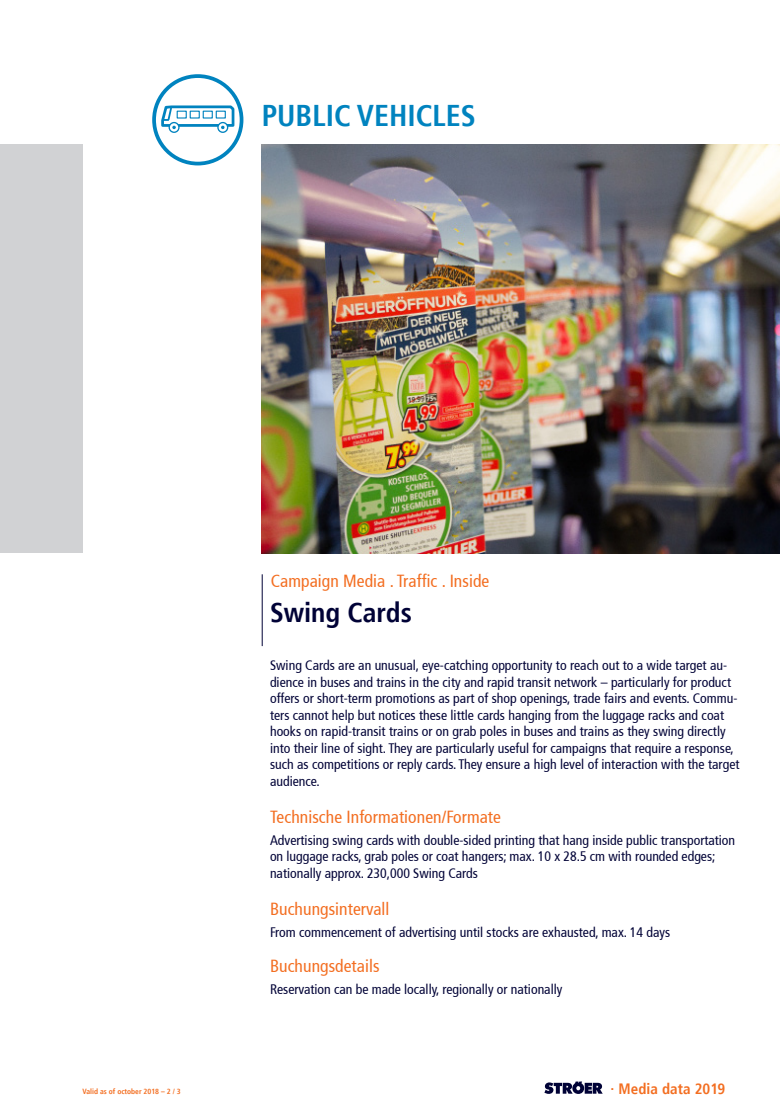
<style>
.page{position:relative;width:780px;height:1117px;background:#fff}
.page>*{position:absolute;margin:0;border:0;box-sizing:border-box;transform-origin:0 0}
.t1{font:700 condensed 30px "Stroeer Frutiger";color:#0083bf}
.t2{font:700 condensed 27.5px "Stroeer Frutiger";color:#000236}
.t3{font:condensed 17.5px "Stroeer Frutiger";letter-spacing:.005em;color:#f36e21}
.t4{font:700 condensed 15px "Stroeer Frutiger";letter-spacing:.005em;color:#f36e21}
.t5{font:condensed 13.75px/16.5px "Stroeer Frutiger";color:#000236}
.t6{font:700 condensed 7.5px "Stroeer Frutiger";color:#f36e21}
</style>
<div class="page">
<div style="left:0;top:145px;width:83px;height:408px;background:#d1d2d4"></div>
<hr style="left:262px;top:574px;width:1px;height:72px;background:#000236">
<div style="left:152px;top:74px;width:91px;height:91px;border:4px solid #0083bf;border-radius:50%"></div>
<div style="left:168px;top:122px;width:11px;height:11px;border:1px solid #0083bf;border-radius:50%"></div>
<div style="left:217px;top:122px;width:11px;height:11px;border:1px solid #0083bf;border-radius:50%"></div>
<svg style="left:161px;top:104px;width:75px;height:25px"></svg>
<div style="left:177px;top:111px;width:10px;height:7px;border:1px solid #0083bf"></div>
<div style="left:190px;top:111px;width:10px;height:7px;border:1px solid #0083bf"></div>
<div style="left:203px;top:111px;width:10px;height:7px;border:1px solid #0083bf"></div>
<div style="left:216px;top:111px;width:10px;height:7px;border:1px solid #0083bf"></div>
<img style="left:262px;top:145px;width:518px;height:408px">
<svg style="left:544px;top:1081px;width:58px;height:12px"></svg>
<h1 class="t1" style="left:262px;top:97px;width:215px">PUBLIC VEHICLES</h1>
<p class="t3" style="left:271px;top:571px;width:220px">Campaign Media . Traffic . Inside</p>
<h2 class="t2" style="left:270px;top:595px;width:143px">Swing Cards</h2>
<p class="t5" style="left:270px;top:657px;width:471px">Swing Cards are an unusual, eye-catching opportunity to reach out to a wide target au&shy;dience in buses and trains in the city and rapid transit network – particularly for product offers or short-term promotions as part of shop openings, trade fairs and events. Commu&shy;ters cannot help but notices these little cards hanging from the luggage racks and coat hooks on rapid-transit trains or on grab poles in buses and trains as they swing directly into their line of sight. They are particularly useful for campaigns that require a response, such as competitions or reply cards. They ensure a high level of interaction with the target audience.</p>
<p class="t3" style="left:270px;top:806px;width:232px">Technische Informationen/Formate</p>
<p class="t5" style="left:270px;top:831px;width:466px">Advertising swing cards with double-sided printing that hang inside public transportation on luggage racks, grab poles or coat hangers; max. 10 x 28.5 cm with rounded edges; nationally approx. 230,000 Swing Cards</p>
<p class="t3" style="left:270px;top:898px;width:121px">Buchungsintervall</p>
<p class="t5" style="left:270px;top:923px;width:401px">From commencement of advertising until stocks are exhausted, max. 14 days</p>
<p class="t3" style="left:270px;top:955px;width:111px">Buchungsdetails</p>
<p class="t5" style="left:270px;top:980px;width:294px">Reservation can be made locally, regionally or nationally</p>
<p class="t6" style="left:83px;top:1086px;width:99px">Valid as of october 2018 – 2 / 3</p>
<p class="t4" style="left:618px;top:1079px;width:108px">Media data 2019</p>
<p class="t4" style="left:610px;top:1075px;width:5px">.</p>
</div>
